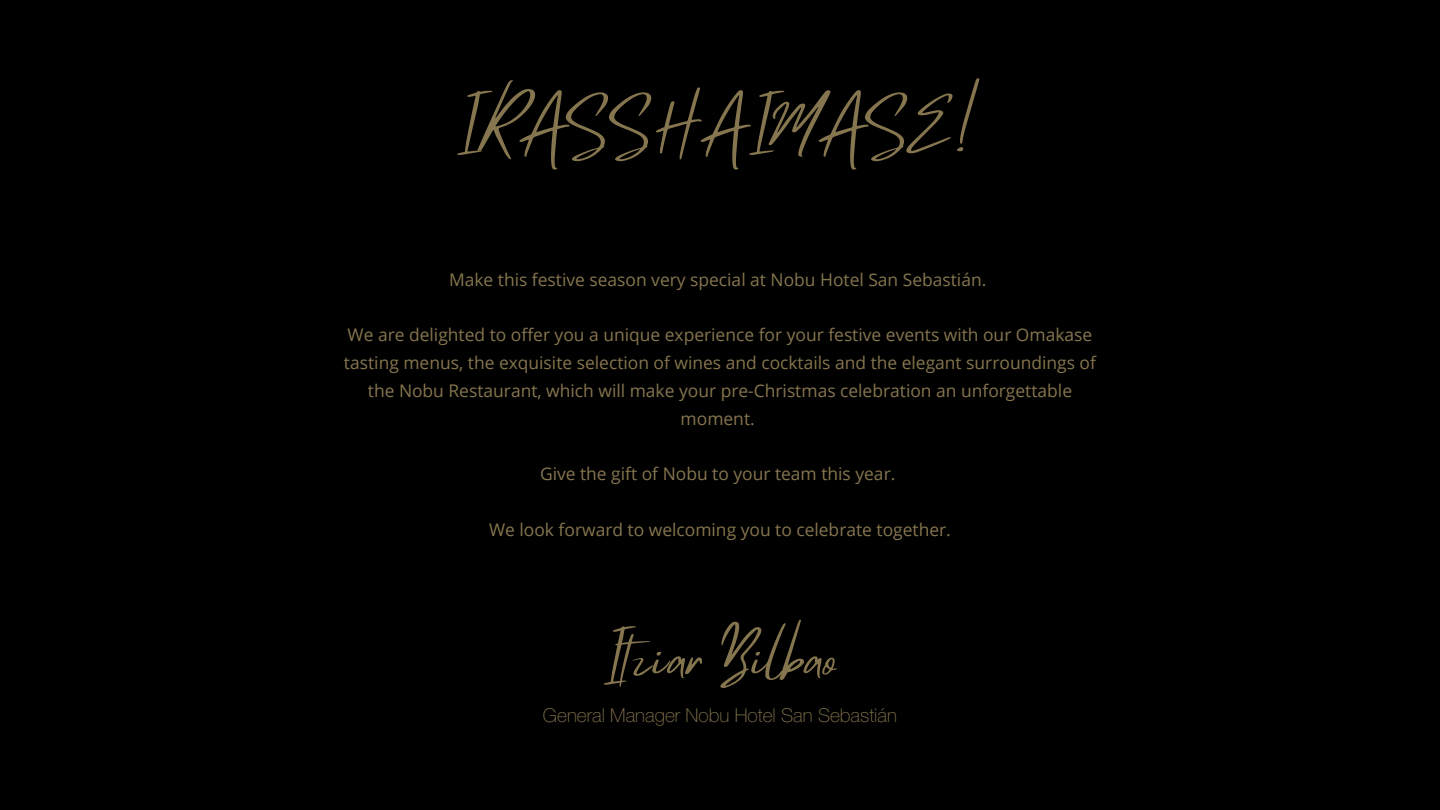
<style>
.page{position:relative;width:1440px;height:810px;background:#000}
.page>*{position:absolute;margin:0;border:0;box-sizing:border-box;transform-origin:0 0}
.t1{font:55.1px "Mistrully";color:#86764f}
.t2{font:50.2px "Mistrully";color:#86764f}
.t3{font:100 19.1px "Helvetica Neue";color:#86764f}
.t4{font:17.4px/27.8px "Open Sans";color:#86764f;text-align:center}
</style>
<div class="page">
<h1 class="t1" style="left:458px;top:82px;width:526px">IRASSHAIMASE!</h1>
<p class="t4" style="left:449px;top:265px;width:539px">Make this festive season very special at Nobu Hotel San Sebastián.</p>
<p class="t4" style="left:344px;top:321px;width:753px">We are delighted to offer you a unique experience for your festive events with our Omakase tasting menus, the exquisite selection of wines and cocktails and the elegant surroundings of the Nobu Restaurant, which will make your pre-Christmas celebration an unforgettable moment.</p>
<p class="t4" style="left:540px;top:460px;width:357px">Give the gift of Nobu to your team this year.</p>
<p class="t4" style="left:489px;top:515px;width:463px">We look forward to welcoming you to celebrate together.</p>
<h2 class="t2" style="left:604px;top:618px;width:233px">Itziar Bilbao</h2>
<p class="t3" style="left:543px;top:708px;width:356px">General Manager Nobu Hotel San Sebastián</p>
</div>
